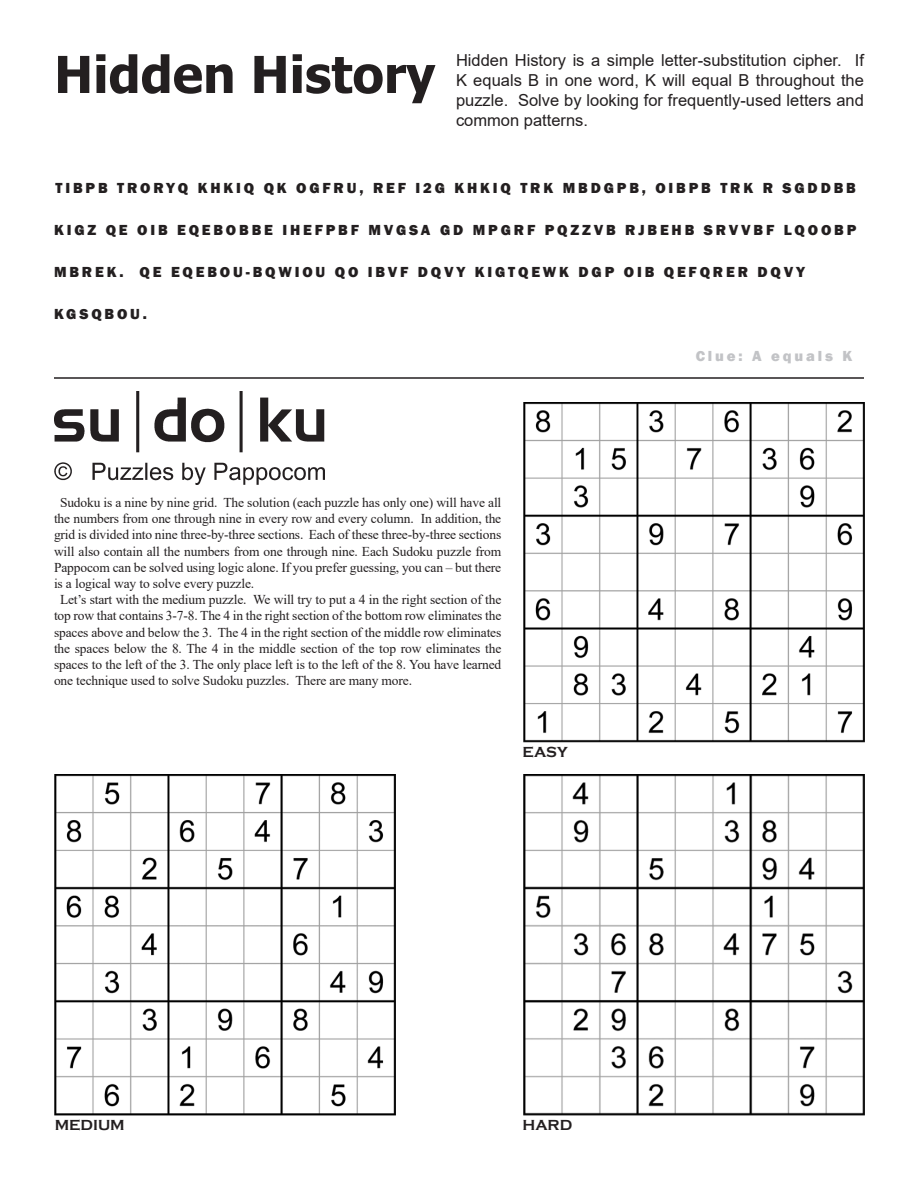
<style>
.page{position:relative;width:918px;height:1188px;background:#fff}
.page>*{position:absolute;margin:0;border:0;box-sizing:border-box;transform-origin:0 0}
.tagline{font:700 51px "Tahoma";color:#231f20}
.t1{font:16.5px/19.8px "Arial";color:#231f20;text-align:justify}
.body_text{font:800 15px "Franklin Gothic";letter-spacing:.19em;color:#231f20}
.t2{font:700 15px "Copperplate Gothic";color:#231f20}
.body_text-2{font:800 15px "Franklin Gothic";letter-spacing:.19em;color:#c2c3c6}
.body_text-3{font:13.5px/16.2px "Times New Roman";letter-spacing:-.01em;color:#231f20;text-align:justify}
</style>
<div class="page">
<img style="left:54px;top:392px;width:270px;height:92px">
<hr style="left:54px;top:377px;width:810px;height:2px;background:#231f20">
<img style="left:524px;top:402px;width:340px;height:341px">
<img style="left:524px;top:775px;width:340px;height:341px">
<img style="left:54px;top:775px;width:341px;height:341px">
<p class="tagline" style="left:54px;top:39px;width:383px">Hidden History</p>
<p class="t1" style="left:456px;top:51px;width:410px">Hidden History is a simple letter-substitution cipher. If K equals B in one word, K will equal B throughout the puzzle. Solve by looking for frequently-used letters and common patterns.</p>
<p class="body_text" style="left:56px;top:178px;width:802px">TIBPB TRORYQ KHKIQ QK OGFRU, REF I2G KHKIQ TRK MBDGPB, OIBPB TRK R SGDDBB</p>
<p class="body_text" style="left:54px;top:220px;width:804px">KIGZ QE OIB EQEBOBBE IHEFPBF MVGSA GD MPGRF PQZZVB RJBEHB SRVVBF LQOOBP</p>
<p class="body_text" style="left:54px;top:262px;width:753px">MBREK. QE EQEBOU-BQWIOU QO IBVF DQVY KIGTQEWK DGP OIB QEFQRER DQVY</p>
<p class="body_text" style="left:54px;top:304px;width:95px">KGSQBOU.</p>
<p class="body_text-2" style="left:696px;top:346px;width:158px">Clue: A equals K</p>
<p class="body_text-3" style="left:54px;top:494px;width:449px;text-indent:6px">Sudoku is a nine by nine grid. The solution (each puzzle has only one) will have all the numbers from one through nine in every row and every column. In addition, the grid is divided into nine three-by-three sections. Each of these three-by-three sections will also contain all the numbers from one through nine. Each Sudoku puzzle from Pappocom can be solved using logic alone. If you prefer guessing, you can – but there is a logical way to solve every puzzle.</p>
<p class="body_text-3" style="left:54px;top:591px;width:449px;text-indent:6px">Let’s start with the medium puzzle. We will try to put a 4 in the right section of the top row that contains 3-7-8. The 4 in the right section of the bottom row eliminates the spaces above and below the 3. The 4 in the right section of the middle row eliminates the spaces below the 8. The 4 in the middle section of the top row eliminates the spaces to the left of the 3. The only place left is to the left of the 8. You have learned one technique used to solve Sudoku puzzles. There are many more.</p>
<p class="t2" style="left:523px;top:743px;width:47px">EASY</p>
<p class="t2" style="left:55px;top:1117px;width:72px">MEDIUM</p>
<p class="t2" style="left:523px;top:1117px;width:51px">HARD</p>
</div>
